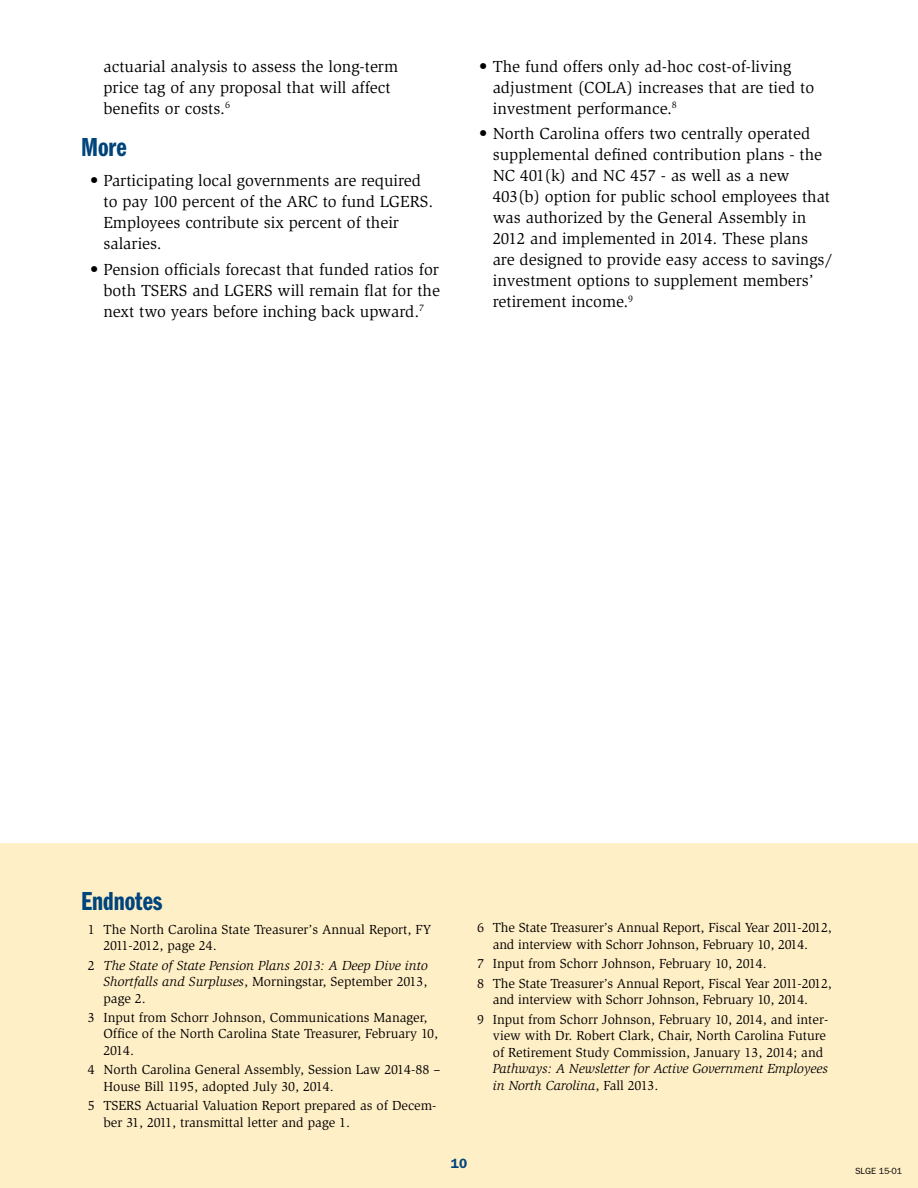
<style>
.page{position:relative;width:918px;height:1188px;background:#fff}
.page>*{position:absolute;margin:0;border:0;box-sizing:border-box;transform-origin:0 0}
.t1{font:27px "ITC Franklin Gothic Std Dm Cp";color:#00447c}
.t2{font:16.5px/21px "Slimbach Std";color:#000}
.t3{font:13.5px/16.5px "Slimbach Std";color:#000}
.t4{font:italic 13.5px/16.5px "Slimbach Std";color:#000;text-align:justify}
.t5{font:600 13.5px "ITC Franklin Gothic Std";color:#00447c}
.t6{font:9px "ITC Franklin Gothic Std";color:#000}
.s1{font-style:normal}
</style>
<div class="page">
<div style="left:0;top:843px;width:918px;height:345px;background:#ffefc6"></div>
<p class="t2" style="left:104px;top:56px;width:296px">actuarial analysis to assess the long-term price tag of any proposal that will affect benefits or costs.<sup>6</sup></p>
<h1 class="t1" style="left:81px;top:133px;width:47px">More</h1>
<p class="t2" style="left:103px;top:171px;width:331px;text-indent:-13px">• Participating local governments are required to pay 100 percent of the ARC to fund LGERS.<br>Employees contribute six percent of their salaries.</p>
<p class="t2" style="left:103px;top:259px;width:338px;text-align:justify;text-indent:-13px">• Pension officials forecast that funded ratios for both TSERS and LGERS will remain flat for the next two years before inching back upward.<sup>7</sup></p>
<p class="t2" style="left:493px;top:56px;width:323px;text-indent:-13px">• The fund offers only ad-hoc cost-of-living adjustment (COLA) increases that are tied to investment performance.<sup>8</sup></p>
<p class="t2" style="left:493px;top:123px;width:341px;text-indent:-13px">• North Carolina offers two centrally operated supplemental defined contribution plans - the NC 401(k) and NC 457 - as well as a new 403(b) option for public school employees that was authorized by the General Assembly in 2012 and implemented in 2014. These plans are designed to provide easy access to savings/ investment options to supplement members’ retirement income.<sup>9</sup></p>
<h1 class="t1" style="left:81px;top:886px;width:83px">Endnotes</h1>
<p class="t3" style="left:104px;top:921px;width:329px;text-indent:-16px">1 The North Carolina State Treasurer’s Annual Report, FY<br>2011-2012, page 24.</p>
<p class="t4" style="left:104px;top:957px;width:326px;text-indent:-16px"><span class="s1">2</span> The State of State Pension Plans 2013: A Deep Dive into Shortfalls and Surpluses<span class="s1">, Morningstar, September 2013, page 2.</span></p>
<p class="t3" style="left:104px;top:1009px;width:336px;text-indent:-16px">3 Input from Schorr Johnson, Communications Manager,<br>Office of the North Carolina State Treasurer, February 10,<br>2014.</p>
<p class="t3" style="left:104px;top:1062px;width:339px;text-indent:-16px">4 North Carolina General Assembly, Session Law 2014-88 –<br>House Bill 1195, adopted July 30, 2014.</p>
<p class="t3" style="left:104px;top:1098px;width:334px;text-indent:-16px">5 TSERS Actuarial Valuation Report prepared as of Decem&shy;ber 31, 2011, transmittal letter and page 1.</p>
<p class="t3" style="left:477px;top:920px;width:356px;text-align:center">6 The State Treasurer’s Annual Report, Fiscal Year 2011-2012, and interview with Schorr Johnson, February 10, 2014.</p>
<p class="t3" style="left:477px;top:954px;width:356px;line-height:19.5px">7 Input from Schorr Johnson, February 10, 2014.<br>8 The State Treasurer’s Annual Report, Fiscal Year 2011-2012,</p>
<p class="t3" style="left:477px;top:990px;width:353px;line-height:19.5px;text-align:center">and interview with Schorr Johnson, February 10, 2014.<br>9 Input from Schorr Johnson, February 10, 2014, and inter-</p>
<p class="t3" style="left:493px;top:1028px;width:335px">view with Dr. Robert Clark, Chair, North Carolina Future of Retirement Study Commission, January 13, 2014; and</p>
<p class="t4" style="left:493px;top:1061px;width:337px">Pathways: A Newsletter for Active Government Employees in North Carolina<span class="s1">, Fall 2013.</span></p>
<p class="t5" style="left:451px;top:1155px;width:18px">10</p>
<p class="t6" style="left:855px;top:1166px;width:49px">SLGE 15-01</p>
</div>
